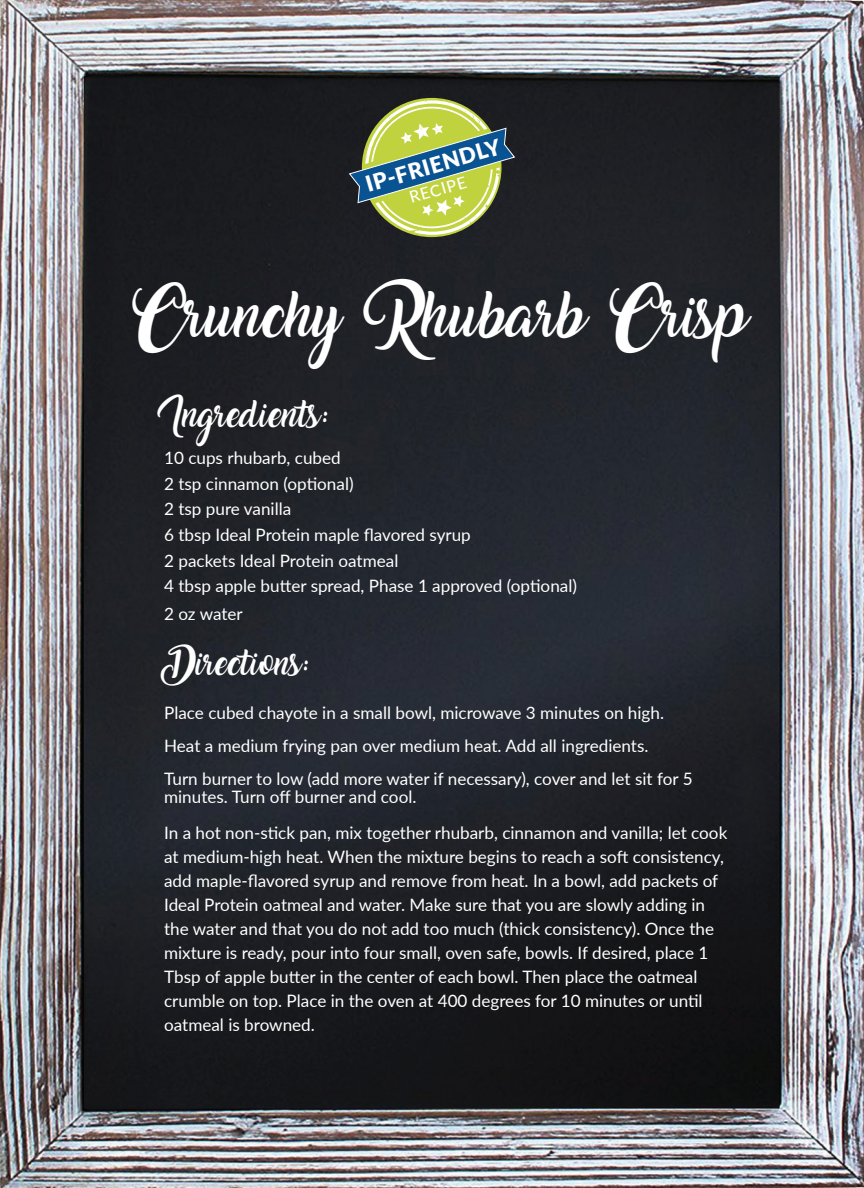
<style>
.page{position:relative;width:864px;height:1188px;background:#fff}
.page>*{position:absolute;margin:0;border:0;box-sizing:border-box;transform-origin:0 0}
.t1{font:40.8px "Amarillo";color:#fff}
.t2{font:24px "Amarillo";color:#fff}
.t3{font:22.8px "Amarillo";color:#fff}
.t4{font:900 21.9px "Lato";color:#fff}
.t5{font:17.1px/24px "Lato";color:#fff}
.t6{font:500 16.2px "Lato";color:#fff}
</style>
<div class="page">
<img style="left:0;top:0;width:864px;height:1188px">
<svg style="left:349px;top:101px;width:166px;height:134px;background:#71885a"></svg>
<p class="t4" style="left:362px;top:169px;width:141px;rotate:-16deg">IP-FRIENDLY</p>
<p class="t6" style="left:407px;top:186px;width:60px;rotate:-16deg">RECIPE</p>
<h1 class="t1" style="left:130px;top:299px;width:620px">Crunchy Rhubarb Crisp</h1>
<h2 class="t2" style="left:157px;top:405px;width:172px">Ingredients:</h2>
<p class="t5" style="left:164px;top:444px;width:414px;line-height:25.8px">10 cups rhubarb, cubed<br>2 tsp cinnamon (optional)<br>2 tsp pure vanilla<br>6 tbsp Ideal Protein maple flavored syrup<br>2 packets Ideal Protein oatmeal<br>4 tbsp apple butter spread, Phase 1 approved (optional)</p>
<p class="t5" style="left:164px;top:601px;width:80px">2 oz water</p>
<h3 class="t3" style="left:164px;top:653px;width:146px">Directions:</h3>
<p class="t5" style="left:164px;top:696px;width:530px;line-height:33px">Place cubed chayote in a small bowl, microwave 3 minutes on high.<br>Heat a medium frying pan over medium heat. Add all ingredients.<br>Turn burner to low (add more water if necessary), cover and let sit for 5</p>
<p class="t5" style="left:164px;top:778px;width:565px;line-height:36px">minutes. Turn off burner and cool.<br>In a hot non-stick pan, mix together rhubarb, cinnamon and vanilla; let cook</p>
<p class="t5" style="left:164px;top:844px;width:561px">at medium-high heat. When the mixture begins to reach a soft consistency, add maple-flavored syrup and remove from heat. In a bowl, add packets of Ideal Protein oatmeal and water. Make sure that you are slowly adding in the water and that you do not add too much (thick consistency). Once the mixture is ready, pour into four small, oven safe, bowls. If desired, place 1<br>Tbsp of apple butter in the center of each bowl. Then place the oatmeal crumble on top. Place in the oven at 400 degrees for 10 minutes or until oatmeal is browned.</p>
</div>
